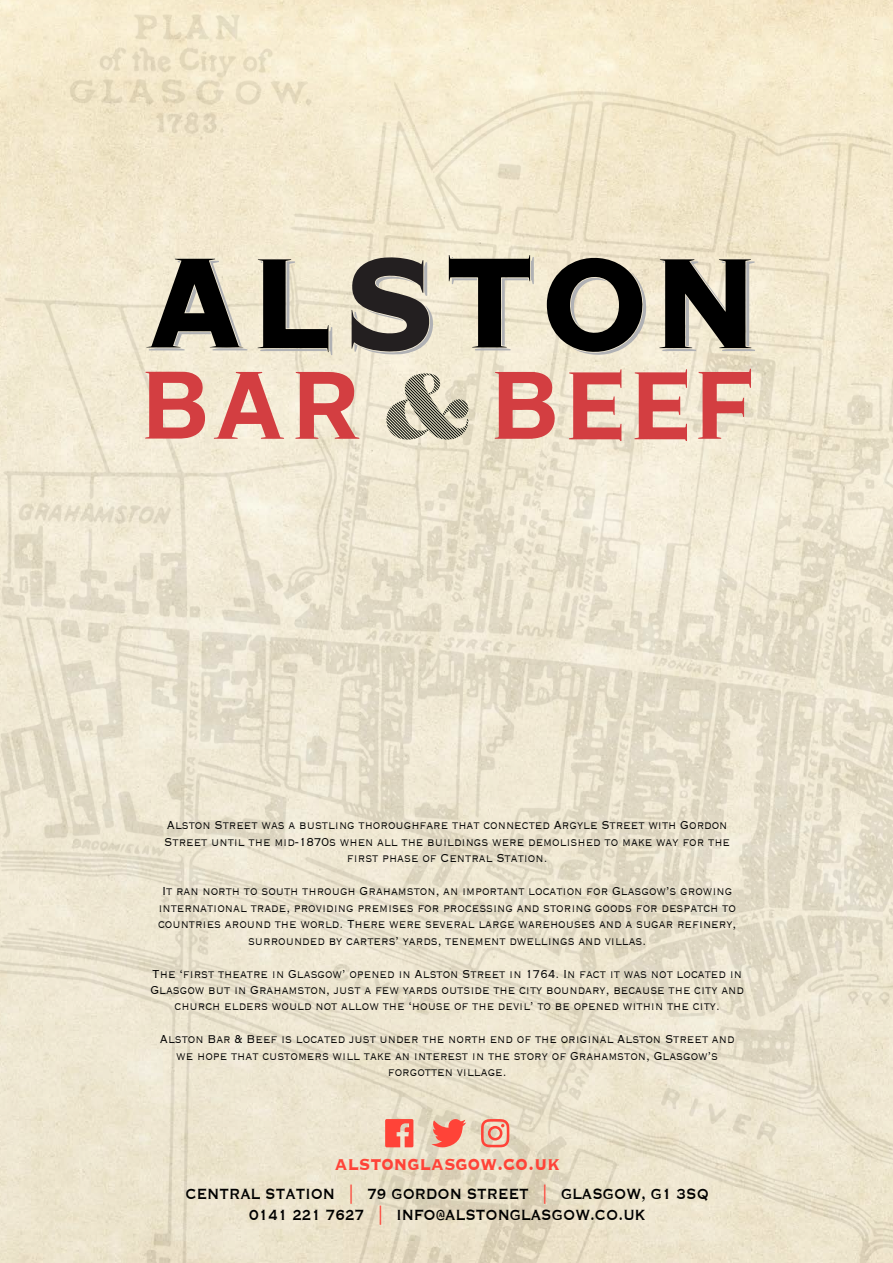
<style>
.page{position:relative;width:893px;height:1263px;background:#fff}
.page>*{position:absolute;margin:0;border:0;box-sizing:border-box;transform-origin:0 0}
.t1{font:700 24.75px "Copperplate";color:#ff4338;scale:.82 1}
.t2{font:19.2px/21px "Copperplate";color:#000;text-align:center;scale:.82 1}
.t3{font:300 15.15px/16.5px "Copperplate";color:#000;text-align:center;scale:.82 1}
.s1{color:#ff4338}
</style>
<div class="page">
<img style="left:0;top:0;width:893px;height:1263px">
<svg style="left:145px;top:372px;width:60px;height:67px"></svg>
<svg style="left:495px;top:372px;width:60px;height:67px"></svg>
<svg style="left:295px;top:372px;width:64px;height:67px"></svg>
<svg style="left:634px;top:369px;width:53px;height:72px"></svg>
<svg style="left:569px;top:369px;width:53px;height:72px"></svg>
<svg style="left:214px;top:372px;width:70px;height:67px"></svg>
<svg style="left:698px;top:369px;width:53px;height:70px"></svg>
<svg style="left:659px;top:259px;width:96px;height:92px"></svg>
<svg style="left:257px;top:259px;width:75px;height:96px"></svg>
<svg style="left:449px;top:255px;width:85px;height:95px"></svg>
<svg style="left:351px;top:257px;width:82px;height:97px"></svg>
<svg style="left:547px;top:257px;width:99px;height:98px"></svg>
<svg style="left:146px;top:258px;width:102px;height:92px"></svg>
<svg style="left:386px;top:373px;width:82px;height:67px"></svg>
<svg style="left:385px;top:1119px;width:28px;height:28px"></svg>
<svg style="left:432px;top:1119px;width:34px;height:28px"></svg>
<svg style="left:481px;top:1119px;width:28px;height:28px"></svg>
<p class="t3" style="left:164px;top:816px;width:692px">Alston Street was a bustling thoroughfare that connected Argyle Street with Gordon<br>Street until the mid-1870s when all the buildings were demolished to make way for the first phase of Central Station.</p>
<p class="t3" style="left:158px;top:882px;width:707px">It ran north to south through Grahamston, an important location for Glasgow’s growing international trade, providing premises for processing and storing goods for despatch to countries around the world. There were several large warehouses and a sugar refinery, surrounded by carters’ yards, tenement dwellings and villas.</p>
<p class="t3" style="left:150px;top:964px;width:725px">The ‘first theatre in Glasgow’ opened in Alston Street in 1764. In fact it was not located in<br>Glasgow but in Grahamston, just a few yards outside the city boundary, because the city and church elders would not allow the ‘house of the devil’ to be opened within the city.</p>
<p class="t3" style="left:160px;top:1030px;width:702px">Alston Bar &amp; Beef is located just under the north end of the original Alston Street and we hope that customers will take an interest in the story of Grahamston, Glasgow’s forgotten village.</p>
<h1 class="t1" style="left:334px;top:1146px;width:277px">alstonglasgow.co.uk</h1>
<p class="t2" style="left:185px;top:1182px;width:640px">CENTRAL STATION <span class="s1">|</span> 79 GORDON STREET <span class="s1">|</span> GLASGOW, G1 3SQ<br>0141 221 7627 <span class="s1">|</span> INFO@ALSTONGLASGOW.CO.UK</p>
</div>
